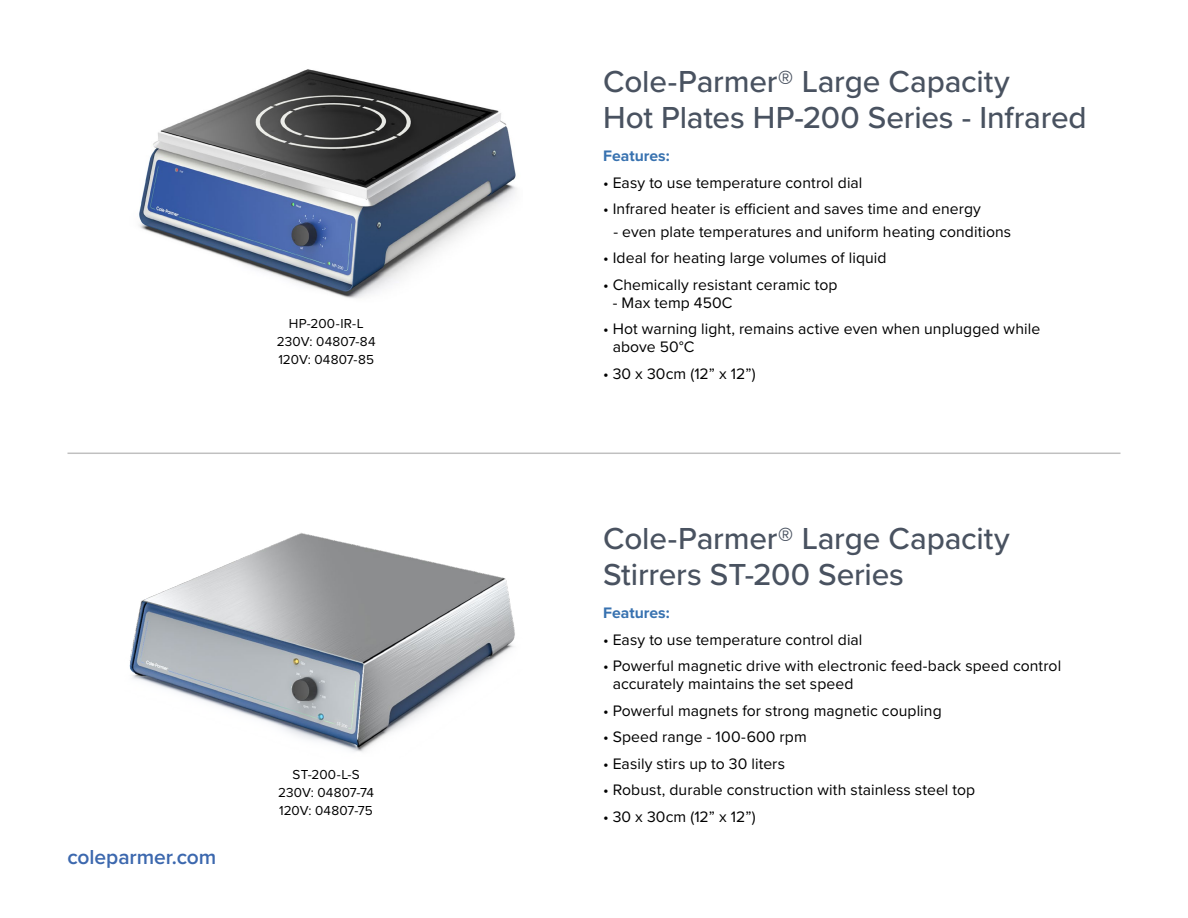
<style>
.page{position:relative;width:1188px;height:918px;background:#fff}
.page>*{position:absolute;margin:0;border:0;box-sizing:border-box;transform-origin:0 0}
.t1{font:500 31.5px/36px "Proxima Nova";letter-spacing:-.005em;color:#495260}
.t2{font:600 21px "Proxima Nova";letter-spacing:-.005em;color:#3c68ae}
.t3{font:15.75px/18px "Proxima Nova";letter-spacing:.005em;color:#000}
.t4{font:700 15.75px "Proxima Nova";color:#3872b0}
.t5{font:13.5px/18px "Proxima Nova";letter-spacing:.015em;color:#000;text-align:center}
</style>
<div class="page">
<img style="left:139px;top:69px;width:377px;height:229px">
<img style="left:129px;top:533px;width:386px;height:219px">
<hr style="left:68px;top:453px;width:1052px;height:1px;background:#c0c0c0">
<p class="t5" style="left:277px;top:314px;width:100px">HP-200-IR-L<br>230V: 04807-84<br>120V: 04807-85</p>
<h2 class="t2" style="left:68px;top:841px;width:150px">coleparmer.com</h2>
<p class="t5" style="left:278px;top:765px;width:98px">ST-200-L-S<br>230V: 04807-74<br>120V: 04807-75</p>
<h1 class="t1" style="left:603px;top:63px;width:485px">Cole-Parmer® Large Capacity<br>Hot Plates HP-200 Series - Infrared</h1>
<p class="t4" style="left:603px;top:144px;width:68px">Features:</p>
<p class="t3" style="left:603px;top:173px;width:261px">• Easy to use temperature control dial</p>
<p class="t3" style="left:603px;top:199px;width:380px">• Infrared heater is efficient and saves time and energy</p>
<p class="t3" style="left:614px;top:222px;width:399px">- even plate temperatures and uniform heating conditions</p>
<p class="t3" style="left:603px;top:248px;width:285px">• Ideal for heating large volumes of liquid</p>
<p class="t3" style="left:603px;top:275px;width:236px">• Chemically resistant ceramic top</p>
<p class="t3" style="left:613px;top:293px;width:121px">- Max temp 450C</p>
<p class="t3" style="left:613px;top:319px;width:429px;text-indent:-10px">• Hot warning light, remains active even when unplugged while above 50°C</p>
<p class="t3" style="left:603px;top:364px;width:154px">• 30 x 30cm (12” x 12”)</p>
<h1 class="t1" style="left:603px;top:520px;width:408px">Cole-Parmer® Large Capacity<br>Stirrers ST-200 Series</h1>
<p class="t4" style="left:603px;top:601px;width:68px">Features:</p>
<p class="t3" style="left:603px;top:630px;width:261px">• Easy to use temperature control dial</p>
<p class="t3" style="left:613px;top:656px;width:450px;text-indent:-10px">• Powerful magnetic drive with electronic feed-back speed control accurately maintains the set speed</p>
<p class="t3" style="left:603px;top:701px;width:340px">• Powerful magnets for strong magnetic coupling</p>
<p class="t3" style="left:603px;top:727px;width:205px">• Speed range - 100-600 rpm</p>
<p class="t3" style="left:603px;top:754px;width:184px">• Easily stirs up to 30 liters</p>
<p class="t3" style="left:603px;top:780px;width:374px">• Robust, durable construction with stainless steel top</p>
<p class="t3" style="left:603px;top:807px;width:154px">• 30 x 30cm (12” x 12”)</p>
</div>
